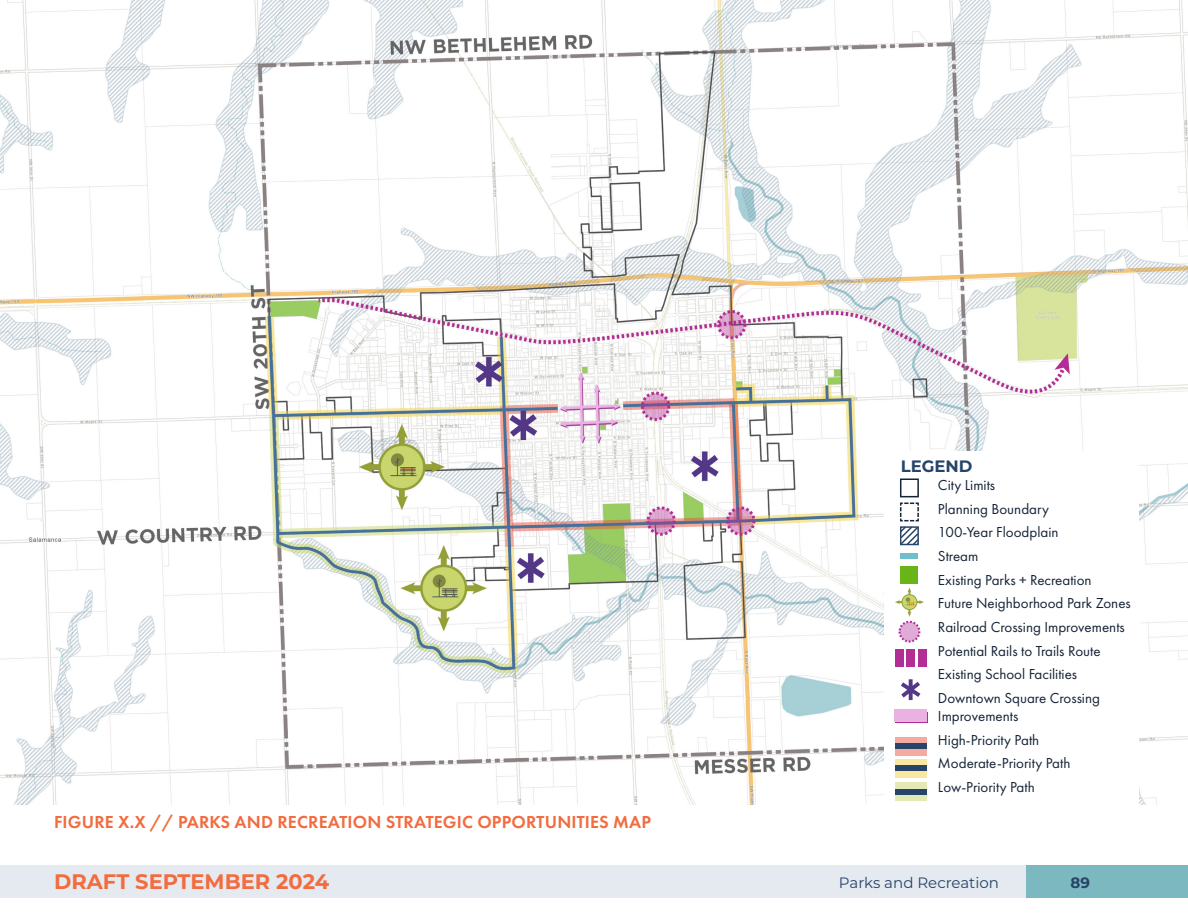
<style>
.page{position:relative;width:1188px;height:918px;background:#fff}
.page>*{position:absolute;margin:0;border:0;box-sizing:border-box;transform-origin:0 0}
.t1{font:700 21px "Montserrat";color:#f26c3f}
.Figure_Title{font:600 18px "Futura PT";letter-spacing:.01em;color:#f26c3f}
.t2{font:700 16.5px "Montserrat";color:#274469}
.Body_Text{font:15px/18px "Futura PT";color:#142336}
.t3{font:15px "Montserrat";color:#274469}
.t4{font:700 15px "Montserrat";color:#274469}
</style>
<div class="page">
<div style="left:0;top:865px;width:1187px;height:32px;background:#e5eaf0"></div>
<div style="left:1026px;top:865px;width:162px;height:32px;background:#7cb8c0"></div>
<img style="left:0;top:0;width:1188px;height:805px">
<div style="left:884px;top:451px;width:254px;height:354px;background:#fff"></div>
<div style="left:901px;top:566px;width:17px;height:17px;background:#69b518"></div>
<div style="left:895px;top:712px;width:32px;height:11px;background:#b22d96"></div>
<div style="left:894px;top:710px;width:33px;height:12px;background:#eab2e2"></div>
<div style="left:895px;top:650px;width:9px;height:17px;background:#b22d96"></div>
<div style="left:906px;top:650px;width:9px;height:17px;background:#b22d96"></div>
<div style="left:918px;top:650px;width:9px;height:17px;background:#b22d96"></div>
<div style="left:901px;top:553px;width:17px;height:6px;background:#6ebecb"></div>
<div style="left:895px;top:737px;width:32px;height:19px;background:#f3aa9f"></div>
<div style="left:895px;top:743px;width:32px;height:6px;background:#274469"></div>
<div style="left:895px;top:759px;width:32px;height:19px;background:#f7e8a0"></div>
<div style="left:895px;top:765px;width:32px;height:6px;background:#274469"></div>
<div style="left:895px;top:782px;width:32px;height:19px;background:#e3eab6"></div>
<div style="left:895px;top:789px;width:32px;height:6px;background:#274469"></div>
<div style="left:900px;top:478px;width:19px;height:19px;border:2px solid #142336"></div>
<svg style="left:900px;top:502px;width:19px;height:44px"></svg>
<hr style="left:908px;top:591px;width:2px;height:22px;background:#96a138">
<hr style="left:898px;top:601px;width:22px;height:2px;background:#96a138">
<svg style="left:895px;top:600px;width:5px;height:4px"></svg>
<svg style="left:902px;top:595px;width:15px;height:15px"></svg>
<div style="left:902px;top:594px;width:15px;height:16px;border:1px solid #96a138;border-radius:50%"></div>
<svg style="left:906px;top:588px;width:18px;height:17px"></svg>
<svg style="left:899px;top:612px;width:21px;height:31px"></svg>
<svg style="left:901px;top:679px;width:19px;height:21px"></svg>
<p class="Figure_Title" style="left:54px;top:811px;width:598px">FIGURE X.X // PARKS AND RECREATION STRATEGIC OPPORTUNITIES MAP</p>
<p class="t2" style="left:901px;top:454px;width:73px">LEGEND</p>
<p class="Body_Text" style="left:938px;top:476px;width:59px">City Limits</p>
<p class="Body_Text" style="left:938px;top:500px;width:112px">Planning Boundary</p>
<p class="Body_Text" style="left:938px;top:523px;width:122px">100-Year Floodplain</p>
<p class="Body_Text" style="left:938px;top:547px;width:42px">Stream</p>
<p class="Body_Text" style="left:938px;top:571px;width:155px">Existing Parks + Recreation</p>
<p class="Body_Text" style="left:938px;top:594px;width:194px">Future Neighborhood Park Zones</p>
<p class="Body_Text" style="left:938px;top:618px;width:188px">Railroad Crossing Improvements</p>
<p class="Body_Text" style="left:938px;top:642px;width:164px">Potential Rails to Trails Route</p>
<p class="Body_Text" style="left:938px;top:665px;width:141px">Existing School Facilities</p>
<p class="Body_Text" style="left:938px;top:689px;width:164px">Downtown Square Crossing<br>Improvements</p>
<p class="Body_Text" style="left:938px;top:731px;width:103px">High-Priority Path</p>
<p class="Body_Text" style="left:938px;top:754px;width:134px">Moderate-Priority Path</p>
<p class="Body_Text" style="left:938px;top:778px;width:98px">Low-Priority Path</p>
<h1 class="t1" style="left:54px;top:866px;width:277px">DRAFT SEPTEMBER 2024</h1>
<p class="t3" style="left:839px;top:872px;width:162px">Parks and Recreation</p>
<p class="t4" style="left:1070px;top:872px;width:21px">89</p>
</div>
